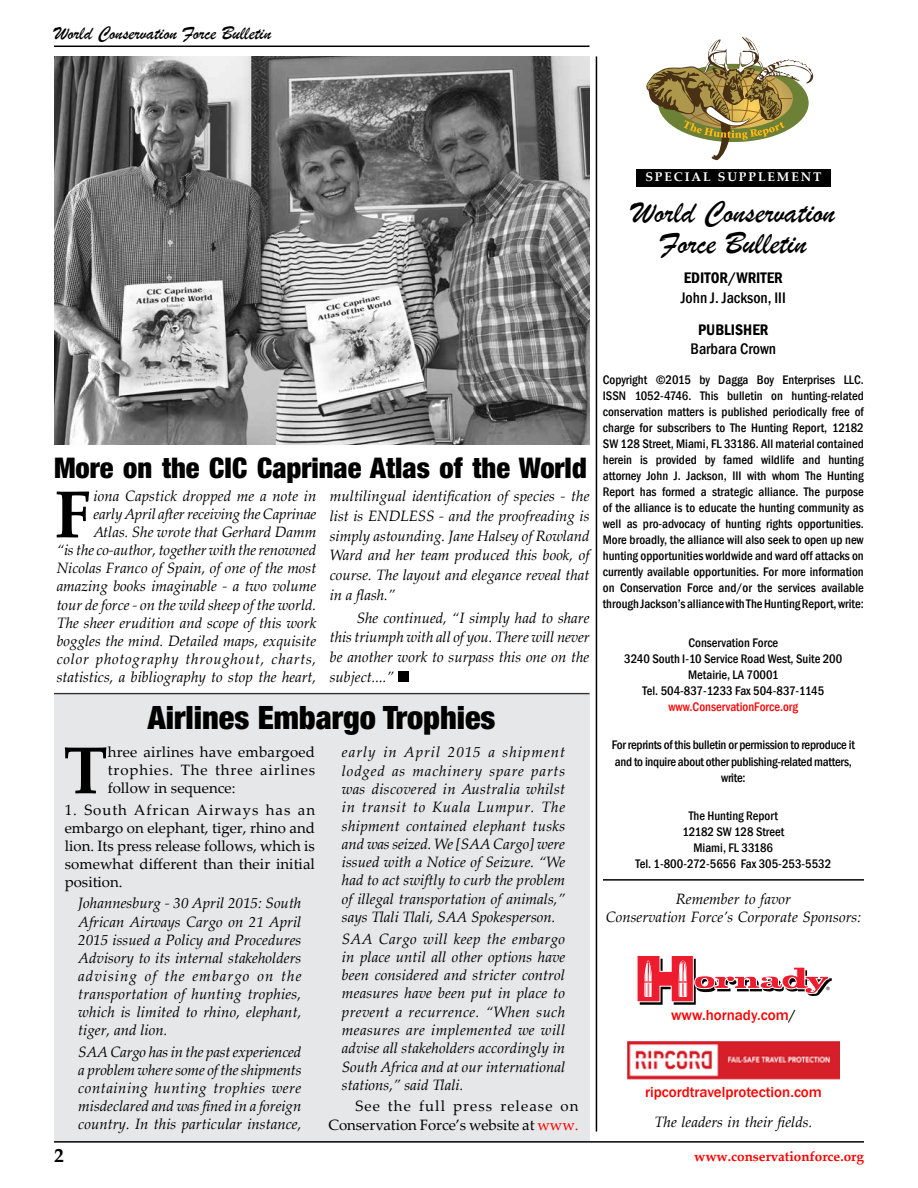
<style>
.page{position:relative;width:918px;height:1188px;background:#fff}
.page>*{position:absolute;margin:0;border:0;box-sizing:border-box;transform-origin:0 0}
.t1{font:700 66.45px "Palatino Linotype";color:#000}
.t2{font:700 42.9px/85.5px "Minion Pro";color:#000}
.t3{font:32.25px/31px "Brush Script";color:#000;text-align:center}
.t4{font:900 condensed 32.25px "Helvetica Neue LT Std";color:#000}
.t5{font:900 condensed 28.5px "Helvetica Neue LT Std";color:#000}
.t6{font:19.5px "Brush Script";color:#000}
.t7{font:700 19.5px "Palatino Linotype";color:#000}
.t8{font:500 condensed 15.75px "Franklin Gothic";color:#000}
.t9{font:600 condensed 15.75px "Franklin Gothic";color:#000}
.t10{font:italic 15px/18.3px "Palatino Linotype";letter-spacing:-.005em;color:#000;text-align:justify}
.t11{font:15px/18.1px "Palatino Linotype";letter-spacing:.005em;color:#000;text-align:justify}
.t12{font:500 15px "Franklin Gothic";color:#f00}
.t13{font:700 13.5px "Palatino Linotype";color:#f00}
.t14{font:500 condensed 12.75px/16px "Franklin Gothic";color:#000;text-align:center}
.t15{font:500 condensed 12.75px/16px "Franklin Gothic";letter-spacing:-.02em;color:#000;text-align:center}
.t16{font:500 condensed 12.75px "Franklin Gothic";color:#f00}
.t17{font:700 12.6px "Palatino Linotype";letter-spacing:.15em;color:#fff}
.t18{font:7.65px "Myriad";color:#000}
.s1{color:#f00}
.s2{color:#000}
</style>
<div class="page">
<svg style="left:646px;top:36px;width:167px;height:125px"></svg>
<div style="left:636px;top:169px;width:195px;height:18px;background:#000"></div>
<hr style="left:596px;top:56px;width:1px;height:1076px;background:#000">
<svg style="left:637px;top:956px;width:195px;height:49px"></svg>
<hr style="left:603px;top:879px;width:261px;height:2px;background:#000">
<hr style="left:54px;top:46px;width:536px;height:1px;background:#000">
<div style="left:54px;top:692px;width:536px;height:448px;background:#e6e7e8"></div>
<hr style="left:54px;top:1141px;width:810px;height:2px;background:#000">
<img style="left:627px;top:1042px;width:213px;height:37px">
<hr style="left:54px;top:693px;width:536px;height:1px;background:#000">
<div style="left:398px;top:671px;width:11px;height:11px;background:#000"></div>
<img style="left:54px;top:56px;width:536px;height:389px">
<h3 class="t6" style="left:54px;top:21px;width:219px">World Conservation Force Bulletin</h3>
<p class="t17" style="left:645px;top:168px;width:178px">SPECIAL SUPPLEMENT</p>
<h3 class="t3" style="left:632px;top:197px;width:205px">World Conservation<br>Force Bulletin</h3>
<p class="t9" style="left:684px;top:268px;width:101px">EDITOR/WRITER</p>
<p class="t8" style="left:681px;top:287px;width:107px">John J. Jackson, III</p>
<p class="t9" style="left:698px;top:319px;width:72px">PUBLISHER</p>
<p class="t8" style="left:690px;top:339px;width:87px">Barbara Crown</p>
<p class="t14" style="left:603px;top:371px;width:263px;text-align:justify">Copyright ©2015 by Dagga Boy Enterprises LLC.<br>ISSN 1052-4746. This bulletin on hunting-related conservation matters is published periodically free of charge for subscribers to The Hunting Report, 12182<br>SW 128 Street, Miami, FL 33186. All material contained herein is provided by famed wildlife and hunting attorney John J. Jackson, III with whom The Hunting Report has formed a strategic alliance. The purpose of the alliance is to educate the hunting community as well as pro-advocacy of hunting rights opportunities.<br>More broadly, the alliance will also seek to open up new hunting opportunities worldwide and ward off attacks on currently available opportunities. For more information on Conservation Force and/or the services available through Jackson’s alliance with The Hunting Report, write:</p>
<p class="t14" style="left:624px;top:634px;width:220px">Conservation Force<br>3240 South I-10 Service Road West, Suite 200<br>Metairie, LA 70001<br>Tel. 504-837-1233 Fax 504-837-1145</p>
<p class="t16" style="left:668px;top:698px;width:131px">www.ConservationForce.org</p>
<p class="t15" style="left:612px;top:737px;width:245px">For reprints of this bulletin or permission to reproduce it and to inquire about other publishing-related matters, write:</p>
<p class="t14" style="left:635px;top:808px;width:197px">The Hunting Report<br>12182 SW 128 Street<br>Miami, FL 33186<br>Tel. 1-800-272-5656 Fax 305-253-5532</p>
<p class="t10" style="left:606px;top:889px;width:257px;text-align:center">Remember to favor<br>Conservation Force’s Corporate Sponsors:</p>
<h3 class="t5" style="left:54px;top:450px;width:534px">More on the CIC Caprinae Atlas of the World</h3>
<h1 class="t1" style="left:55px;top:468px;width:39px">F</h1>
<p class="t10" style="left:57px;top:487px;width:261px;text-align:right">iona Capstick dropped me a note in<br>early April after receiving the Caprinae Atlas. She wrote that Gerhard Damm<br>“is the co-author, together with the renowned Nicolas Franco of Spain, of one of the most amazing books imaginable - a two volume tour de force - on the wild sheep of the world.<br>The sheer erudition and scope of this work boggles the mind. Detailed maps, exquisite color photography throughout, charts, statistics, a bibliography to stop the heart,</p>
<p class="t10" style="left:330px;top:486px;width:261px;line-height:19.6px">multilingual identification of species - the list is ENDLESS - and the proofreading is simply astounding. Jane Halsey of Rowland Ward and her team produced this book, of course. The layout and elegance reveal that in a flash.”</p>
<h2 class="t2" style="left:433px;top:574px;width:474px">THE HUNTING REPORT<br>THE HUNTING REPORT</h2>
<p class="t10" style="left:330px;top:607px;width:261px;line-height:19.6px;text-indent:27px">She continued, “I simply had to share this triumph with all of you. There will never be another work to surpass this one on the subject....”</p>
<h3 class="t4" style="left:148px;top:697px;width:349px">Airlines Embargo Trophies</h3>
<h1 class="t1" style="left:63px;top:723px;width:46px">T</h1>
<p class="t11" style="left:108px;top:743px;width:209px">hree airlines have embargoed trophies. The three airlines follow in sequence:</p>
<p class="t11" style="left:65px;top:800px;width:252px">1. South African Airways has an embargo on elephant, tiger, rhino and lion. Its press release follows, which is somewhat different than their initial position.</p>
<p class="t10" style="left:78px;top:894px;width:225px">Johannesburg - 30 April 2015: South African Airways Cargo on 21 April 2015 issued a Policy and Procedures Advisory to its internal stakeholders advising of the embargo on the transportation of hunting trophies, which is limited to rhino, elephant, tiger, and lion.</p>
<p class="t10" style="left:78px;top:1042px;width:225px">SAA Cargo has in the past experienced a problem where some of the shipments containing hunting trophies were misdeclared and was fined in a foreign country. In this particular instance,</p>
<p class="t10" style="left:342px;top:742px;width:225px">early in April 2015 a shipment lodged as machinery spare parts was discovered in Australia whilst in transit to Kuala Lumpur. The shipment contained elephant tusks and was seized. We [SAA Cargo] were issued with a Notice of Seizure. “We had to act swiftly to curb the problem of illegal transportation of animals,” says Tlali Tlali, SAA Spokesperson.</p>
<p class="t10" style="left:342px;top:929px;width:225px">SAA Cargo will keep the embargo in place until all other options have been considered and stricter control measures have been put in place to prevent a recurrence. “When such measures are implemented we will advise all stakeholders accordingly in South Africa and at our international stations,” said Tlali.</p>
<p class="t11" style="left:328px;top:1097px;width:252px;text-align:right">See the full press release on<br>Conservation Force’s website at <span class="s1">www.</span></p>
<p class="t18" style="left:826px;top:986px;width:5px">®</p>
<p class="t12" style="left:671px;top:1006px;width:126px">www.hornady.com<span class="s2">/</span></p>
<p class="t12" style="left:645px;top:1083px;width:178px">ripcordtravelprotection.com</p>
<p class="t10" style="left:654px;top:1113px;width:160px">The leaders in their fields.</p>
<h3 class="t7" style="left:54px;top:1141px;width:11px">2</h3>
<p class="t13" style="left:694px;top:1147px;width:171px">www.conservationforce.org</p>
</div>
